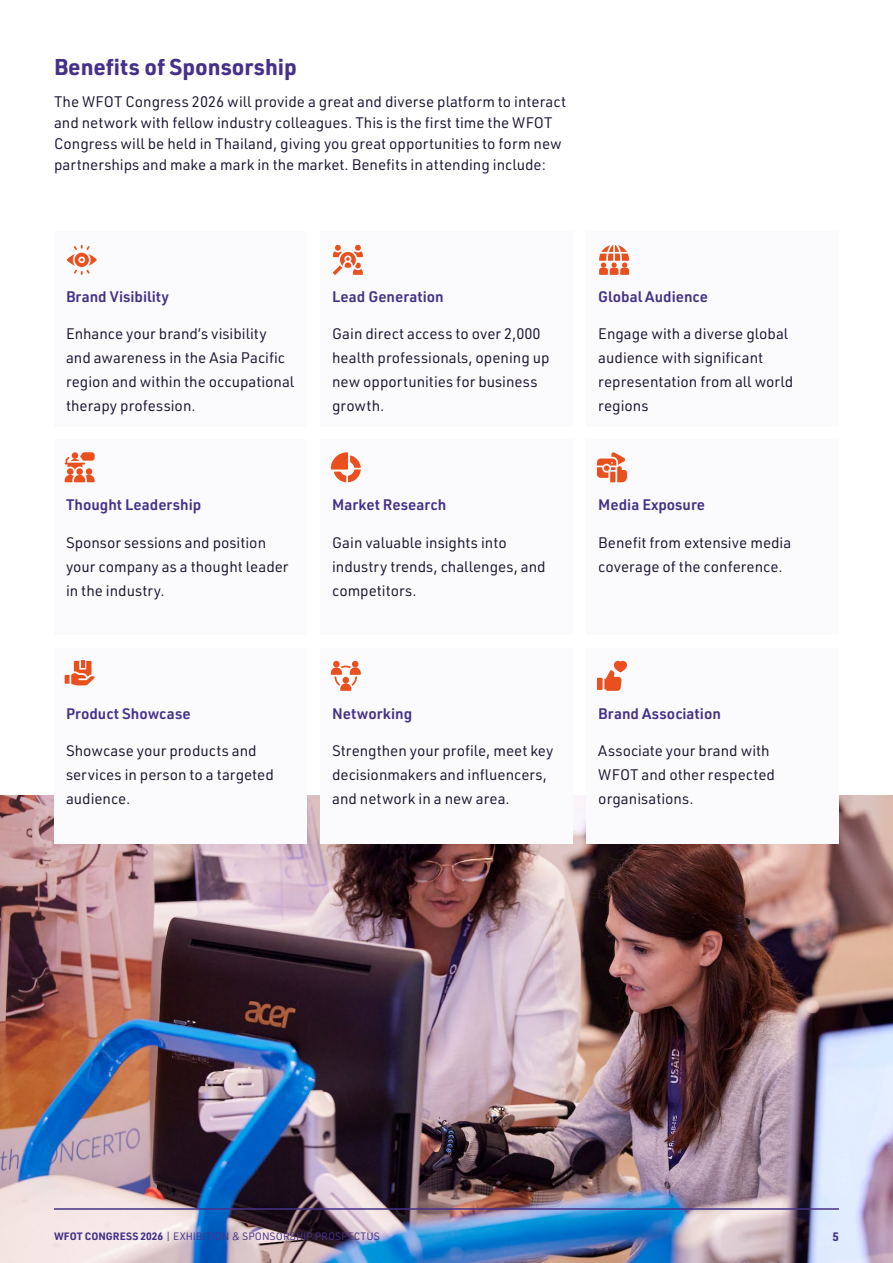
<style>
.page{position:relative;width:893px;height:1263px;background:#fff}
.page>*{position:absolute;margin:0;border:0;box-sizing:border-box;transform-origin:0 0}
.t1{font:700 22.5px "URWDIN";color:#453189}
.t2{font:15px/24px "URWDIN";color:#1e1734}
.t3{font:600 15px "URWDIN";color:#453189}
.t4{font:700 12px "URWDIN";color:#453189}
.t5{font:10.5px "URWDIN";color:#453189}
.s1{font-weight:700}
</style>
<div class="page">
<img style="left:0;top:796px;width:893px;height:467px">
<div style="left:54px;top:231px;width:253px;height:195px;background:#fbfafc"></div>
<div style="left:54px;top:440px;width:253px;height:194px;background:#fbfafc"></div>
<div style="left:54px;top:648px;width:253px;height:195px;background:#fbfafc"></div>
<div style="left:320px;top:231px;width:253px;height:195px;background:#fbfafc"></div>
<div style="left:320px;top:440px;width:253px;height:194px;background:#fbfafc"></div>
<div style="left:320px;top:648px;width:253px;height:195px;background:#fbfafc"></div>
<div style="left:586px;top:231px;width:253px;height:195px;background:#fbfafc"></div>
<div style="left:586px;top:440px;width:253px;height:194px;background:#fbfafc"></div>
<div style="left:586px;top:648px;width:253px;height:195px;background:#fbfafc"></div>
<svg style="left:333px;top:245px;width:30px;height:30px"></svg>
<svg style="left:67px;top:245px;width:30px;height:30px"></svg>
<svg style="left:599px;top:245px;width:30px;height:30px"></svg>
<svg style="left:64px;top:452px;width:31px;height:30px"></svg>
<svg style="left:331px;top:452px;width:17px;height:17px"></svg>
<svg style="left:334px;top:455px;width:27px;height:27px"></svg>
<svg style="left:597px;top:452px;width:30px;height:30px"></svg>
<svg style="left:65px;top:661px;width:30px;height:24px"></svg>
<svg style="left:331px;top:661px;width:30px;height:30px"></svg>
<svg style="left:604px;top:661px;width:23px;height:30px"></svg>
<div style="left:597px;top:678px;width:6px;height:12px;background:#e9501d"></div>
<hr style="left:54px;top:1208px;width:785px;height:2px;background:#453189">
<h1 class="t1" style="left:54px;top:51px;width:245px">Benefits of Sponsorship</h1>
<p class="t2" style="left:54px;top:90px;width:514px;line-height:21px">The WFOT Congress 2026 will provide a great and diverse platform to interact and network with fellow industry colleagues. This is the first time the WFOT Congress will be held in Thailand, giving you great opportunities to form new partnerships and make a mark in the market. Benefits in attending include:</p>
<p class="t3" style="left:66px;top:286px;width:105px">Brand Visibility</p>
<p class="t2" style="left:66px;top:321px;width:230px">Enhance your brand’s visibility and awareness in the Asia Pacific region and within the occupational therapy profession.</p>
<p class="t3" style="left:66px;top:495px;width:137px">Thought Leadership</p>
<p class="t2" style="left:66px;top:530px;width:224px">Sponsor sessions and position your company as a thought leader in the industry.</p>
<p class="t3" style="left:332px;top:286px;width:113px">Lead Generation</p>
<p class="t2" style="left:332px;top:321px;width:219px">Gain direct access to over 2,000 health professionals, opening up new opportunities for business growth.</p>
<p class="t3" style="left:332px;top:495px;width:116px">Market Research</p>
<p class="t2" style="left:332px;top:530px;width:215px">Gain valuable insights into industry trends, challenges, and competitors.</p>
<p class="t3" style="left:66px;top:703px;width:126px">Product Showcase</p>
<p class="t2" style="left:66px;top:738px;width:209px">Showcase your products and services in person to a targeted audience.</p>
<p class="t3" style="left:332px;top:703px;width:82px">Networking</p>
<p class="t2" style="left:332px;top:738px;width:223px">Strengthen your profile, meet key decisionmakers and influencers, and network in a new area.</p>
<p class="t3" style="left:598px;top:286px;width:111px">Global Audience</p>
<p class="t2" style="left:598px;top:321px;width:197px">Engage with a diverse global audience with significant representation from all world regions</p>
<p class="t3" style="left:598px;top:495px;width:108px">Media Exposure</p>
<p class="t2" style="left:598px;top:530px;width:194px">Benefit from extensive media coverage of the conference.</p>
<p class="t3" style="left:598px;top:703px;width:124px">Brand Association</p>
<p class="t2" style="left:598px;top:738px;width:178px">Associate your brand with<br>WFOT and other respected organisations.</p>
<p class="t5" style="left:54px;top:1229px;width:327px"><span class="s1">WFOT CONGRESS 2026</span> | EXHIBITION &amp; SPONSORSHIP PROSPECTUS</p>
<p class="t4" style="left:832px;top:1228px;width:8px">5</p>
</div>
